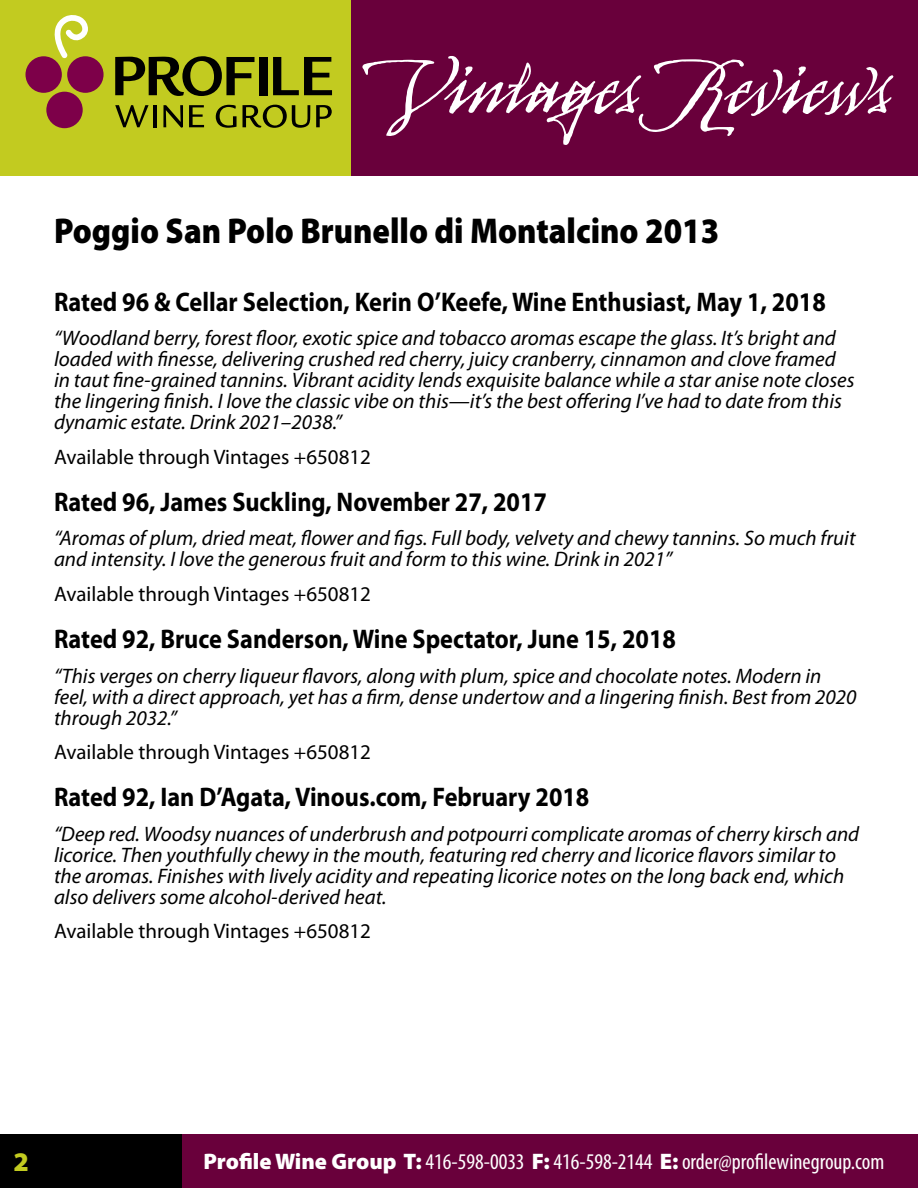
<style>
.page{position:relative;width:918px;height:1188px;background:#fff}
.page>*{position:absolute;margin:0;border:0;box-sizing:border-box;transform-origin:0 0}
.t1{font:112.5px "Arcana GMM Std Manuscript";color:#fff;scale:.9 1}
.t2{font:900 36px "Myriad Pro";color:#000;scale:.9 1}
.t3{font:700 27px "Myriad Pro";color:#000;scale:.9 1}
.t4{font:900 27px "Myriad Pro";color:#c2cb20}
.t5{font:condensed 22.5px "Myriad Pro";color:#fff}
.t6{font:italic 21px/21px "Myriad Pro";color:#000}
.t7{font:21px "Myriad Pro";color:#000}
.s1{font-weight:900;font-stretch:normal}
</style>
<div class="page">
<div style="left:0;top:0;width:351px;height:176px;background:#c2cb20"></div>
<div style="left:178px;top:1134px;width:740px;height:54px;background:#69003b"></div>
<div style="left:351px;top:0;width:567px;height:176px;background:#69003b"></div>
<div style="left:0;top:1134px;width:181px;height:54px;background:#000"></div>
<svg style="left:115px;top:56px;width:140px;height:40px"></svg>
<div style="left:259px;top:57px;width:8px;height:38px;background:#000"></div>
<svg style="left:273px;top:57px;width:59px;height:38px"></svg>
<svg style="left:115px;top:105px;width:34px;height:22px"></svg>
<hr style="left:154px;top:105px;width:3px;height:22px;background:#000">
<svg style="left:163px;top:105px;width:20px;height:23px"></svg>
<svg style="left:189px;top:105px;width:15px;height:22px"></svg>
<svg style="left:216px;top:105px;width:21px;height:23px"></svg>
<svg style="left:243px;top:105px;width:67px;height:23px"></svg>
<svg style="left:316px;top:105px;width:16px;height:22px"></svg>
<div style="left:46px;top:92px;width:37px;height:36px;background:#7d0049;border-radius:50%"></div>
<div style="left:25px;top:56px;width:37px;height:37px;background:#7d0049;border-radius:50%"></div>
<div style="left:67px;top:56px;width:37px;height:37px;background:#7d0049;border-radius:50%"></div>
<svg style="left:54px;top:15px;width:34px;height:43px"></svg>
<h1 class="t1" style="left:383px;top:33px;width:565px">Vintages Reviews</h1>
<h2 class="t2" style="left:54px;top:210px;width:741px">Poggio San Polo Brunello di Montalcino 2013</h2>
<p class="t3" style="left:54px;top:284px;width:859px">Rated 96 &amp; Cellar Selection, Kerin O’Keefe, Wine Enthusiast, May 1, 2018</p>
<p class="t6" style="left:54px;top:327px;width:802px">“Woodland berry, forest floor, exotic spice and tobacco aromas escape the glass. It’s bright and loaded with finesse, delivering crushed red cherry, juicy cranberry, cinnamon and clove framed in taut fine-grained tannins. Vibrant acidity lends exquisite balance while a star anise note closes the lingering finish. I love the classic vibe on this—it’s the best offering I’ve had to date from this dynamic estate. Drink 2021–2038.”</p>
<p class="t7" style="left:54px;top:444px;width:318px">Available through Vintages +650812</p>
<p class="t3" style="left:54px;top:484px;width:549px">Rated 96, James Suckling, November 27, 2017</p>
<p class="t6" style="left:54px;top:527px;width:803px">“Aromas of plum, dried meat, flower and figs. Full body, velvety and chewy tannins. So much fruit and intensity. I love the generous fruit and form to this wine. Drink in 2021”</p>
<p class="t7" style="left:54px;top:581px;width:318px">Available through Vintages +650812</p>
<p class="t3" style="left:54px;top:621px;width:693px">Rated 92, Bruce Sanderson, Wine Spectator, June 15, 2018</p>
<p class="t6" style="left:54px;top:665px;width:804px">“This verges on cherry liqueur flavors, along with plum, spice and chocolate notes. Modern in feel, with a direct approach, yet has a firm, dense undertow and a lingering finish. Best from 2020 through 2032.”</p>
<p class="t7" style="left:54px;top:739px;width:318px">Available through Vintages +650812</p>
<p class="t3" style="left:54px;top:780px;width:596px">Rated 92, Ian D’Agata, Vinous.com, February 2018</p>
<p class="t6" style="left:54px;top:823px;width:807px">“Deep red. Woodsy nuances of underbrush and potpourri complicate aromas of cherry kirsch and licorice. Then youthfully chewy in the mouth, featuring red cherry and licorice flavors similar to the aromas. Finishes with lively acidity and repeating licorice notes on the long back end, which also delivers some alcohol-derived heat.</p>
<p class="t7" style="left:54px;top:918px;width:318px">Available through Vintages +650812</p>
<p class="t4" style="left:14px;top:1147px;width:17px">2</p>
<p class="t5" style="left:203px;top:1148px;width:682px"><span class="s1">Profile Wine Group T:</span> 416-598-0033 <span class="s1">F:</span> 416-598-2144 <span class="s1">E:</span> order@profilewinegroup.com</p>
</div>
